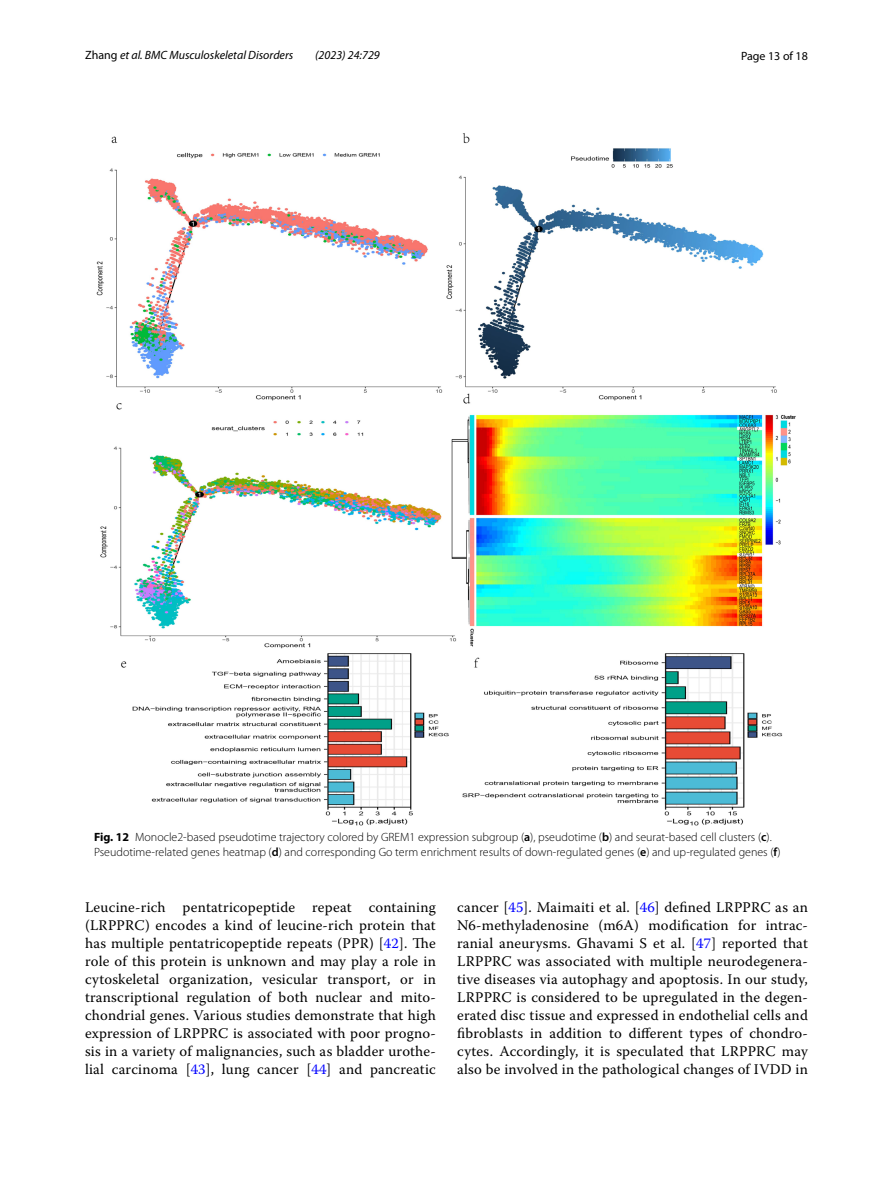
<style>
.page{position:relative;width:893px;height:1187px;background:#fff}
.page>*{position:absolute;margin:0;border:0;box-sizing:border-box;transform-origin:0 0}
.t1{font:14.7px/18px "Warnock Pro";letter-spacing:.015em;color:#000;text-align:justify}
.t2{font:300 12px/15px "Myriad Pro";color:#000}
.t3{font:italic 12px "Myriad Pro";color:#000}
.t4{font:12px "Myriad Pro";color:#000}
.s1{font-style:normal}
.s2{font-weight:700}
.s3{font-weight:600}
.s4{color:#00f}
</style>
<div class="page">
<img style="left:96px;top:133px;width:700px;height:692px">
<p class="t3" style="left:85px;top:48px;width:210px"><span class="s1">Zhang</span> et al. BMC Musculoskeletal Disorders</p>
<p class="t3" style="left:315px;top:48px;width:66px">(2023) 24:729</p>
<p class="t4" style="left:741px;top:48px;width:68px">Page 13 of 18</p>
<p class="t2" style="left:94px;top:829px;width:688px"><span class="s2">Fig. 12</span> Monocle2-based pseudotime trajectory colored by GREM1 expression subgroup (<span class="s3">a</span>), pseudotime (<span class="s3">b</span>) and seurat-based cell clusters (<span class="s3">c</span>).<br>Pseudotime-related genes heatmap (<span class="s3">d</span>) and corresponding Go term enrichment results of down-regulated genes (<span class="s3">e</span>) and up-regulated genes (<span class="s3">f</span>)</p>
<p class="t1" style="left:85px;top:897px;width:352px">Leucine-rich pentatricopeptide repeat containing (LRPPRC) encodes a kind of leucine-rich protein that has multiple pentatricopeptide repeats (PPR) [<span class="s4">42</span>]. The role of this protein is unknown and may play a role in cytoskeletal organization, vesicular transport, or in transcriptional regulation of both nuclear and mito&shy;chondrial genes. Various studies demonstrate that high expression of LRPPRC is associated with poor progno&shy;sis in a variety of malignancies, such as bladder urothe&shy;lial carcinoma [<span class="s4">43</span>], lung cancer [<span class="s4">44</span>] and pancreatic</p>
<p class="t1" style="left:457px;top:897px;width:352px">cancer [<span class="s4">45</span>]. Maimaiti et al. [<span class="s4">46</span>] defined LRPPRC as an N6-methyladenosine (m6A) modification for intrac&shy;ranial aneurysms. Ghavami S et al. [<span class="s4">47</span>] reported that LRPPRC was associated with multiple neurodegenera&shy;tive diseases via autophagy and apoptosis. In our study, LRPPRC is considered to be upregulated in the degen&shy;erated disc tissue and expressed in endothelial cells and fibroblasts in addition to different types of chondro&shy;cytes. Accordingly, it is speculated that LRPPRC may also be involved in the pathological changes of IVDD in</p>
</div>
